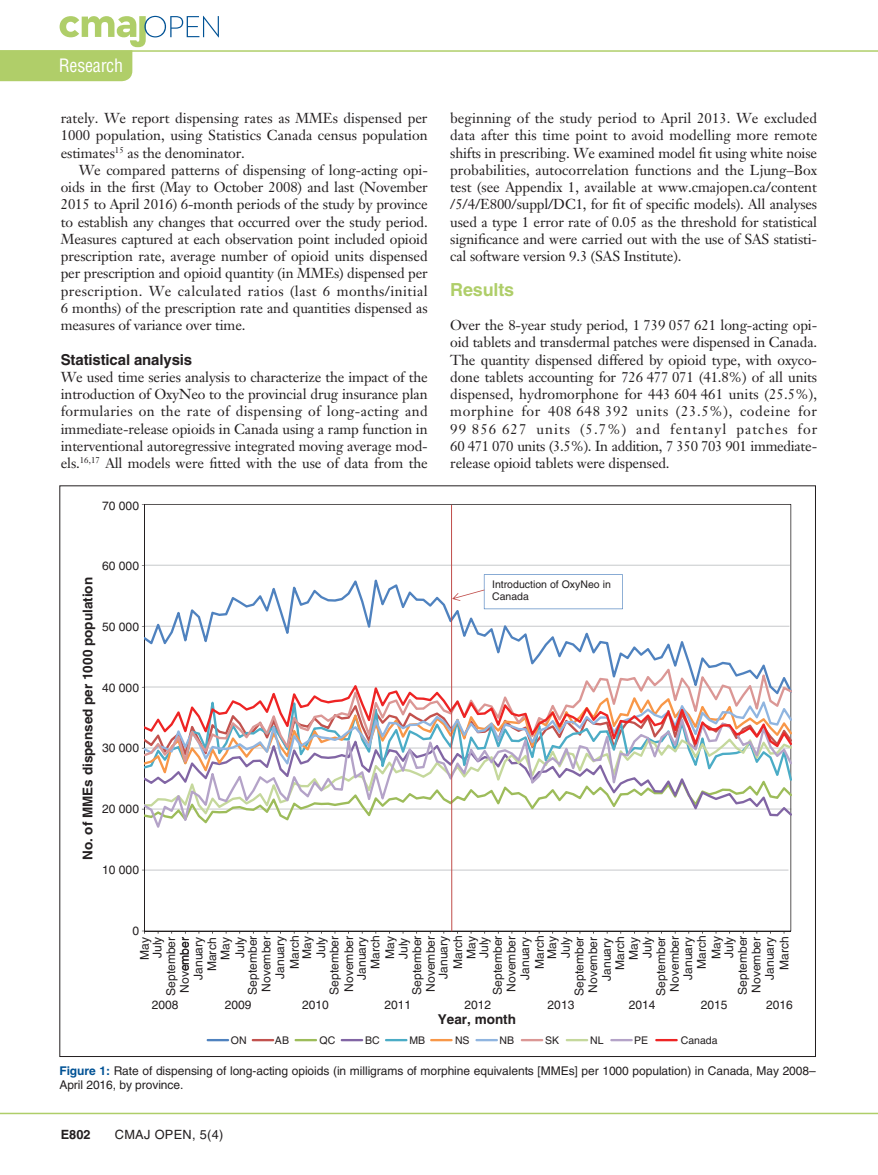
<style>
.page{position:relative;width:878px;height:1175px;background:#fff}
.page>*{position:absolute;margin:0;border:0;box-sizing:border-box;transform-origin:0 0}
.t1{font:condensed 18px "Helvetica LT Std";letter-spacing:-.01em;color:#fff}
.t2{font:700 18px "Helvetica LT Std";letter-spacing:-.01em;color:#afce69}
.t3{font:700 15px "Helvetica LT Std";letter-spacing:-.01em;color:#231f20}
.t4{font:14.25px/17.2px "Janson Text LT Std";letter-spacing:-.01em;color:#231f20;text-align:justify}
.t5{font:700 13.5px "Helvetica LT Std";color:#231f20}
.t6{font:12.75px "Helvetica LT Std";letter-spacing:.025em;color:#231f20}
.t7{font:700 12.75px "Helvetica LT Std";color:#231f20}
.t8{font:12.15px/13.6px "Helvetica LT Std";color:#231f20;text-align:right}
.t9{font:12px/14.2px "Helvetica LT Std";letter-spacing:-.005em;color:#231f20}
.t10{font:10.5px/12.1px "Helvetica LT Std";color:#231f20}
.s1{font-weight:700;color:#005295}
</style>
<div class="page">
<hr style="left:0;top:1112px;width:878px;height:2px;background:#afce69">
<hr style="left:0;top:50px;width:878px;height:2px;background:#afce69">
<svg style="left:0;top:16px;width:219px;height:65px"></svg>
<svg style="left:145px;top:504px;width:646px;height:427px"></svg>
<hr style="left:144px;top:504px;width:1px;height:427px;background:#231f20">
<hr style="left:144px;top:930px;width:646px;height:1px;background:#231f20">
<svg style="left:144px;top:579px;width:647px;height:89px"></svg>
<svg style="left:145px;top:668px;width:646px;height:17px"></svg>
<svg style="left:144px;top:764px;width:647px;height:63px"></svg>
<svg style="left:142px;top:685px;width:649px;height:79px"></svg>
<hr style="left:207px;top:1039px;width:22px;height:2px;background:#4f82bf">
<hr style="left:252px;top:1039px;width:22px;height:2px;background:#c2524e">
<hr style="left:294px;top:1039px;width:23px;height:2px;background:#9dbc5a">
<hr style="left:341px;top:1039px;width:22px;height:2px;background:#8165a4">
<hr style="left:385px;top:1039px;width:22px;height:2px;background:#4bacc6">
<hr style="left:430px;top:1039px;width:22px;height:2px;background:#f89748">
<hr style="left:475px;top:1039px;width:23px;height:2px;background:#90b5e0">
<hr style="left:520px;top:1039px;width:23px;height:2px;background:#db9795">
<hr style="left:565px;top:1039px;width:23px;height:2px;background:#c5d89c">
<hr style="left:610px;top:1039px;width:22px;height:2px;background:#b4a3c8">
<hr style="left:655px;top:1039px;width:22px;height:2px;background:#ee2424">
<div style="left:484px;top:570px;width:111px;height:26px;background:#fff"></div>
<svg style="left:452px;top:574px;width:170px;height:35px"></svg>
<hr style="left:451px;top:505px;width:1px;height:426px;background:#c04d4a">
<p class="t1" style="left:59px;top:54px;width:66px">Research</p>
<p class="t4" style="left:61px;top:109px;width:368px">rately. We report dispensing rates as MMEs dispensed per 1000 population, using Statistics Canada census population estimates<sup>15</sup> as the denominator.</p>
<p class="t4" style="left:61px;top:161px;width:368px;text-indent:18px">We compared patterns of dispensing of long-acting opi&shy;oids in the first (May to October 2008) and last (November 2015 to April 2016) 6-month periods of the study by province to establish any changes that occurred over the study period.<br>Measures captured at each observation point included opioid prescription rate, average number of opioid units dispensed per prescription and opioid quantity (in MMEs) dispensed per prescription. We calculated ratios (last 6 months/initial 6 months) of the prescription rate and quantities dispensed as measures of variance over time.</p>
<p class="t3" style="left:61px;top:350px;width:133px">Statistical analysis</p>
<p class="t4" style="left:61px;top:368px;width:368px">We used time series analysis to characterize the impact of the introduction of OxyNeo to the provincial drug insurance plan formularies on the rate of dispensing of long-acting and immediate-release opioids in Canada using a ramp function in interventional autoregressive integrated moving average mod&shy;els.<sup>16,17</sup> All models were fitted with the use of data from the</p>
<p class="t8" style="left:102px;top:498px;width:38px">70 000</p>
<p class="t8" style="left:102px;top:558px;width:38px">60 000</p>
<p class="t5" style="left:80px;top:860px;width:284px;rotate:-90deg">No. of MMEs dispensed per 1000 population</p>
<p class="t8" style="left:102px;top:619px;width:38px">50 000</p>
<p class="t8" style="left:102px;top:680px;width:38px">40 000</p>
<p class="t8" style="left:102px;top:741px;width:38px">30 000</p>
<p class="t8" style="left:102px;top:802px;width:38px">20 000</p>
<p class="t8" style="left:102px;top:863px;width:38px">10 000</p>
<p class="t4" style="left:450px;top:109px;width:368px">beginning of the study period to April 2013. We excluded data after this time point to avoid modelling more remote shifts in prescribing. We examined model fit using white noise probabilities, autocorrelation functions and the Ljung–Box test (see Appendix 1, available at www.cmajopen.ca/content /5/4/E800/suppl/DC1, for fit of specific models). All analyses used a type 1 error rate of 0.05 as the threshold for statistical significance and were carried out with the use of SAS statisti&shy;cal software version 9.3 (SAS Institute).</p>
<p class="t2" style="left:450px;top:278px;width:65px">Results</p>
<p class="t4" style="left:450px;top:316px;width:368px">Over the 8-year study period, 1 739 057 621 long-acting opi&shy;oid tablets and transdermal patches were dispensed in Canada.<br>The quantity dispensed differed by opioid type, with oxyco&shy;done tablets accounting for 726 477 071 (41.8%) of all units dispensed, hydromorphone for 443 604 461 units (25.5%), morphine for 408 648 392 units (23.5%), codeine for 99 856 627 units (5.7%) and fentanyl patches for 60 471 070 units (3.5%). In addition, 7 350 703 901 immediate&shy;release opioid tablets were dispensed.</p>
<p class="t10" style="left:492px;top:578px;width:120px">Introduction of OxyNeo in<br>Canada</p>
<p class="t8" style="left:132px;top:924px;width:8px">0</p>
<p class="t8" style="left:138px;top:960px;width:25px;line-height:12.6px;text-align:left;rotate:-90deg">May<br>July</p>
<p class="t8" style="left:164px;top:996px;width:61px;rotate:-90deg">September<br>November<br>January<br>March<br>May<br>July</p>
<p class="t8" style="left:245px;top:994px;width:61px;rotate:-90deg">September<br>November<br>January<br>March</p>
<p class="t8" style="left:300px;top:959px;width:24px;rotate:-90deg">May</p>
<p class="t8" style="left:342px;top:994px;width:61px;rotate:-90deg">November<br>January<br>March<br>May<br>July<br>September<br>November</p>
<p class="t8" style="left:436px;top:994px;width:61px;rotate:-90deg">January<br>March<br>May<br>July<br>September<br>November<br>January<br>March</p>
<p class="t8" style="left:545px;top:995px;width:62px;rotate:-90deg">May<br>July<br>September<br>November<br>January<br>March<br>May<br>July<br>September<br>November<br>January<br>March<br>May</p>
<p class="t8" style="left:722px;top:994px;width:61px;rotate:-90deg">July<br>September<br>November<br>January</p>
<p class="t8" style="left:777px;top:970px;width:35px;rotate:-90deg">March</p>
<p class="t5" style="left:438px;top:1010px;width:80px">Year, month</p>
<p class="t10" style="left:590px;top:1033px;width:15px">NL</p>
<p class="t8" style="left:314px;top:995px;width:61px;line-height:13.2px;rotate:-90deg">July<br>September</p>
<p class="t9" style="left:152px;top:997px;width:28px">2008</p>
<p class="t9" style="left:225px;top:997px;width:28px">2009</p>
<p class="t9" style="left:302px;top:997px;width:28px">2010</p>
<p class="t9" style="left:384px;top:997px;width:28px">2011</p>
<p class="t9" style="left:464px;top:997px;width:28px">2012</p>
<p class="t9" style="left:547px;top:997px;width:28px">2013</p>
<p class="t9" style="left:628px;top:997px;width:28px">2014</p>
<p class="t9" style="left:700px;top:997px;width:28px">2015</p>
<p class="t9" style="left:766px;top:997px;width:28px">2016</p>
<p class="t10" style="left:275px;top:1033px;width:16px">AB</p>
<p class="t10" style="left:319px;top:1033px;width:17px">QC</p>
<p class="t10" style="left:365px;top:1033px;width:16px">BC</p>
<p class="t10" style="left:409px;top:1033px;width:17px">MB</p>
<p class="t10" style="left:455px;top:1033px;width:16px">NS</p>
<p class="t10" style="left:499px;top:1033px;width:16px">NB</p>
<p class="t10" style="left:545px;top:1033px;width:16px">SK</p>
<p class="t10" style="left:634px;top:1033px;width:16px">PE</p>
<p class="t10" style="left:680px;top:1033px;width:38px">Canada</p>
<p class="t9" style="left:59px;top:1063px;width:757px"><span class="s1">Figure 1:</span> Rate of dispensing of long-acting opioids (in milligrams of morphine equivalents [MMEs] per 1000 population) in Canada, May 2008–<br>April 2016, by province.</p>
<p class="t10" style="left:231px;top:1033px;width:17px">ON</p>
<p class="t7" style="left:61px;top:1126px;width:31px">E802</p>
<p class="t6" style="left:115px;top:1127px;width:110px">CMAJ OPEN, 5(4)</p>
</div>
